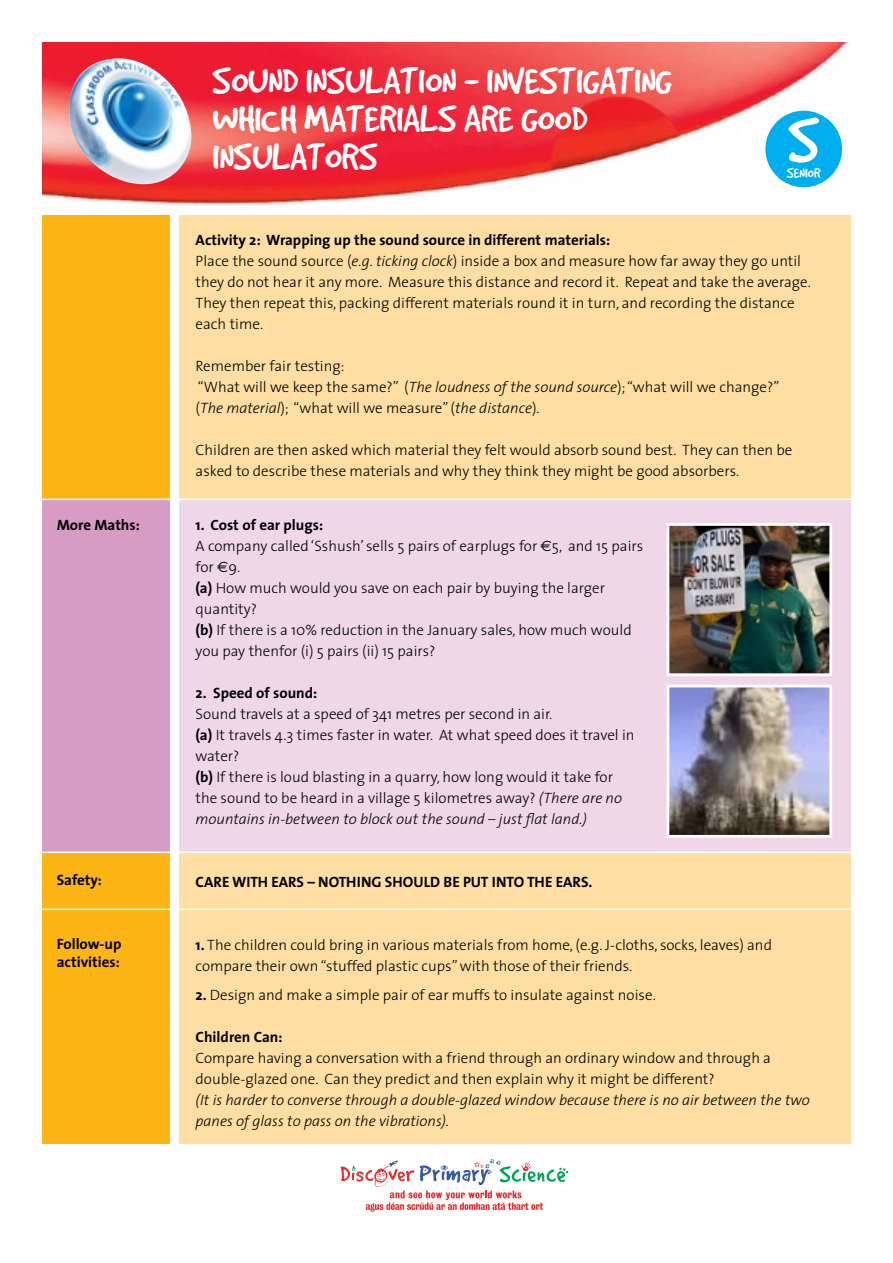
<style>
.page{position:relative;width:893px;height:1263px;background:#fff}
.page>*{position:absolute;margin:0;border:0;box-sizing:border-box;transform-origin:0 0}
.t1{font:70.35px "Good Dog Cool";color:#fff}
.t2{font:41.85px/37.8px "Good Dog Cool";color:#fff}
.t3{font:15.9px "Good Dog Cool";color:#fff}
.t4{font:300 15px/21px "The Sans";color:#000}
.t5{font:italic 300 15px/21px "The Sans";color:#000}
.t6{font:700 15px/18px "The Sans";color:#000}
.s1{font-weight:700}
.s2{font-style:italic}
.s3{font-family:"Euro Sans";font-weight:400}
</style>
<div class="page">
<img style="left:43px;top:43px;width:805px;height:162px">
<div style="left:43px;top:215px;width:127px;height:929px;background:#fdb415"></div>
<div style="left:179px;top:215px;width:671px;height:929px;background:#ffdea3"></div>
<div style="left:43px;top:500px;width:127px;height:352px;background:#d79cc3"></div>
<div style="left:179px;top:500px;width:671px;height:351px;background:#efd7e7"></div>
<svg style="left:341px;top:1159px;width:227px;height:52px"></svg>
<hr style="left:32px;top:499px;width:827px;height:1px;background:#fff">
<hr style="left:32px;top:851px;width:827px;height:2px;background:#fff">
<hr style="left:32px;top:908px;width:827px;height:2px;background:#fff">
<img style="left:69px;top:58px;width:122px;height:126px">
<img style="left:670px;top:527px;width:158px;height:145px">
<div style="left:666px;top:523px;width:166px;height:153px;border:3px solid #fff"></div>
<img style="left:670px;top:689px;width:158px;height:145px">
<div style="left:666px;top:685px;width:166px;height:153px;border:3px solid #fff"></div>
<div style="left:765px;top:111px;width:77px;height:76px;background:#00aeef;border-radius:50%"></div>
<p class="t6" style="left:57px;top:515px;width:85px">More Maths:</p>
<p class="t6" style="left:57px;top:871px;width:47px">Safety:</p>
<p class="t6" style="left:57px;top:935px;width:66px">Follow-up activities:</p>
<h2 class="t2" style="left:213px;top:62px;width:461px">SOUND INSULATION - INVESTIGATING<br>WHICH MATERIALS ARE GOOD<br>INSULATORS</h2>
<h1 class="t1" style="left:788px;top:106px;width:33px">S</h1>
<p class="t3" style="left:787px;top:165px;width:35px">SENIOR</p>
<p class="t4" style="left:196px;top:229px;width:617px"><span class="s1">Activity 2: Wrapping up the sound source in different materials:<br></span>Place the sound source (<span class="s2">e.g. ticking clock</span>) inside a box and measure how far away they go until they do not hear it any more. Measure this distance and record it. Repeat and take the average.<br>They then repeat this, packing different materials round it in turn, and recording the distance each time.</p>
<p class="t4" style="left:196px;top:355px;width:585px">Remember fair testing:<br>“What will we keep the same?” (<span class="s2">The loudness of the sound source</span>); “what will we change?” (<span class="s2">The material</span>); “what will we measure” (<span class="s2">the distance</span>).</p>
<p class="t4" style="left:196px;top:439px;width:598px">Children are then asked which material they felt would absorb sound best. They can then be asked to describe these materials and why they think they might be good absorbers.</p>
<p class="t4" style="left:196px;top:514px;width:449px"><span class="s1">1. Cost of ear plugs:<br></span>A company called ‘Sshush’ sells 5 pairs of earplugs for <span class="s3">€</span>5, and 15 pairs for <span class="s3">€</span>9.<br><span class="s1">(a)</span> How much would you save on each pair by buying the larger quantity?<br><span class="s1">(b)</span> If there is a 10% reduction in the January sales, how much would you pay thenfor (i) 5 pairs (ii) 15 pairs?</p>
<p class="t6" style="left:196px;top:683px;width:123px">2. Speed of sound:</p>
<p class="t4" style="left:196px;top:703px;width:440px">Sound travels at a speed of 341 metres per second in air.<br><span class="s1">(a)</span> It travels 4.3 times faster in water. At what speed does it travel in water?<br><span class="s1">(b)</span> If there is loud blasting in a quarry, how long would it take for the sound to be heard in a village 5 kilometres away? <span class="s2">(There are no mountains in-between to block out the sound – just flat land.)</span></p>
<p class="t6" style="left:196px;top:872px;width:398px">CARE WITH EARS – NOTHING SHOULD BE PUT INTO THE EARS.</p>
<p class="t4" style="left:196px;top:934px;width:578px"><span class="s1">1.</span> The children could bring in various materials from home, (e.g. J-cloths, socks, leaves) and compare their own “stuffed plastic cups” with those of their friends.</p>
<p class="t4" style="left:196px;top:984px;width:462px"><span class="s1">2.</span> Design and make a simple pair of ear muffs to insulate against noise.</p>
<p class="t6" style="left:196px;top:1028px;width:89px">Children Can:</p>
<p class="t4" style="left:196px;top:1047px;width:577px">Compare having a conversation with a friend through an ordinary window and through a double-glazed one. Can they predict and then explain why it might be different?</p>
<p class="t5" style="left:196px;top:1089px;width:616px">(It is harder to converse through a double-glazed window because there is no air between the two panes of glass to pass on the vibrations).</p>
</div>
